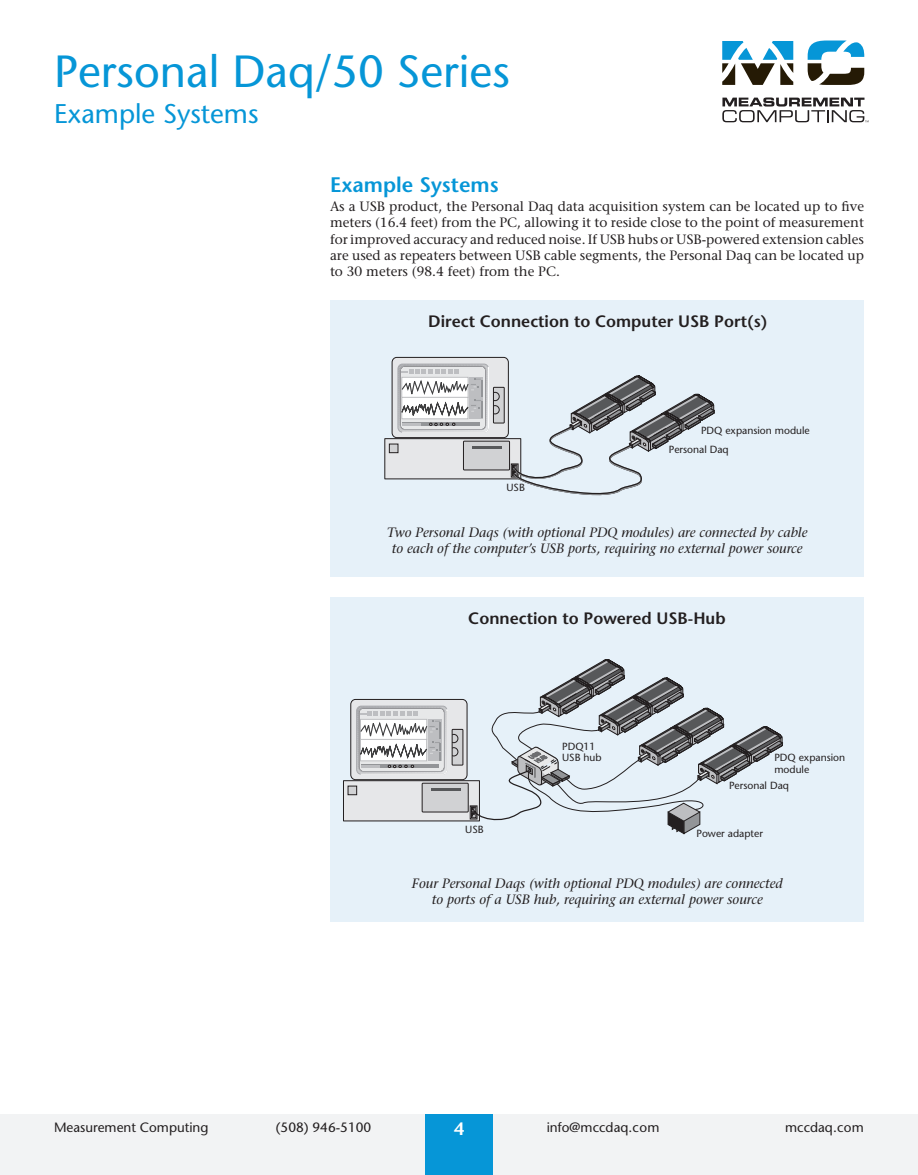
<style>
.page{position:relative;width:918px;height:1175px;background:#fff}
.page>*{position:absolute;margin:0;border:0;box-sizing:border-box;transform-origin:0 0}
.t1{font:45px "Stone Sans";color:#0696d7}
.t2{font:27px "Stone Sans";color:#0696d7}
.t3{font:600 21px "Stone Sans";color:#0696d7}
.t4{font:600 18px "Stone Sans";color:#fff}
.t5{font:600 16.5px "Stone Sans";color:#231f20}
.t6{font:13.5px/16.2px "Stone Serif";color:#231f20;text-align:justify}
.t7{font:italic 13.5px/16.2px "Stone Serif";color:#231f20;text-align:center}
.t8{font:13.5px "Stone Sans";color:#231f20}
.t9{font:10.35px/11.4px "Stone Sans";color:#231f20}
</style>
<div class="page">
<div style="left:0;top:1114px;width:918px;height:60px;background:#f2f3f4"></div>
<div style="left:425px;top:1114px;width:68px;height:60px;background:#0696d7"></div>
<svg style="left:722px;top:97px;width:147px;height:25px"></svg>
<svg style="left:722px;top:41px;width:71px;height:44px"></svg>
<svg style="left:808px;top:40px;width:56px;height:45px"></svg>
<div style="left:330px;top:300px;width:534px;height:277px;background:#e6f1f9"></div>
<div style="left:385px;top:438px;width:136px;height:41px;background:#e6e7e9"></div>
<svg style="left:389px;top:444px;width:2px;height:9px"></svg>
<svg style="left:391px;top:357px;width:324px;height:139px"></svg>
<div style="left:330px;top:597px;width:534px;height:324px;background:#e6f1f9"></div>
<div style="left:343px;top:780px;width:136px;height:41px;background:#e6e7e9"></div>
<svg style="left:348px;top:786px;width:2px;height:9px"></svg>
<svg style="left:350px;top:659px;width:433px;height:175px"></svg>
<h1 class="t1" style="left:54px;top:43px;width:457px">Personal Daq/50 Series</h1>
<h2 class="t2" style="left:54px;top:96px;width:206px">Example Systems</h2>
<h3 class="t3" style="left:330px;top:172px;width:170px">Example Systems</h3>
<p class="t6" style="left:330px;top:198px;width:536px">As a USB product, the Personal Daq data acquisition system can be located up to five meters (16.4 feet) from the PC, allowing it to reside close to the point of measurement for improved accuracy and reduced noise. If USB hubs or USB-powered extension cables are used as repeaters between USB cable segments, the Personal Daq can be located up to 30 meters (98.4 feet) from the PC.</p>
<p class="t5" style="left:428px;top:311px;width:341px">Direct Connection to Computer USB Port(s)</p>
<p class="t9" style="left:701px;top:425px;width:110px">PDQ expansion module</p>
<p class="t9" style="left:507px;top:481px;width:20px">USB</p>
<p class="t9" style="left:669px;top:444px;width:61px">Personal Daq</p>
<p class="t7" style="left:387px;top:524px;width:422px">Two Personal Daqs (with optional PDQ modules) are connected by cable to each of the computer’s USB ports, requiring no external power source</p>
<p class="t5" style="left:468px;top:608px;width:259px">Connection to Powered USB-Hub</p>
<p class="t9" style="left:562px;top:740px;width:41px">PDQ11<br>USB hub</p>
<p class="t9" style="left:774px;top:752px;width:72px">PDQ expansion module</p>
<p class="t9" style="left:465px;top:823px;width:20px">USB</p>
<p class="t9" style="left:729px;top:780px;width:61px">Personal Daq</p>
<p class="t9" style="left:696px;top:827px;width:68px">Power adapter</p>
<p class="t7" style="left:412px;top:875px;width:372px">Four Personal Daqs (with optional PDQ modules) are connected to ports of a USB hub, requiring an external power source</p>
<p class="t8" style="left:54px;top:1118px;width:156px">Measurement Computing</p>
<p class="t8" style="left:276px;top:1118px;width:97px">(508) 946-5100</p>
<h3 class="t4" style="left:454px;top:1117px;width:12px">4</h3>
<p class="t8" style="left:547px;top:1118px;width:114px">info@mccdaq.com</p>
<p class="t8" style="left:785px;top:1118px;width:80px">mccdaq.com</p>
</div>
